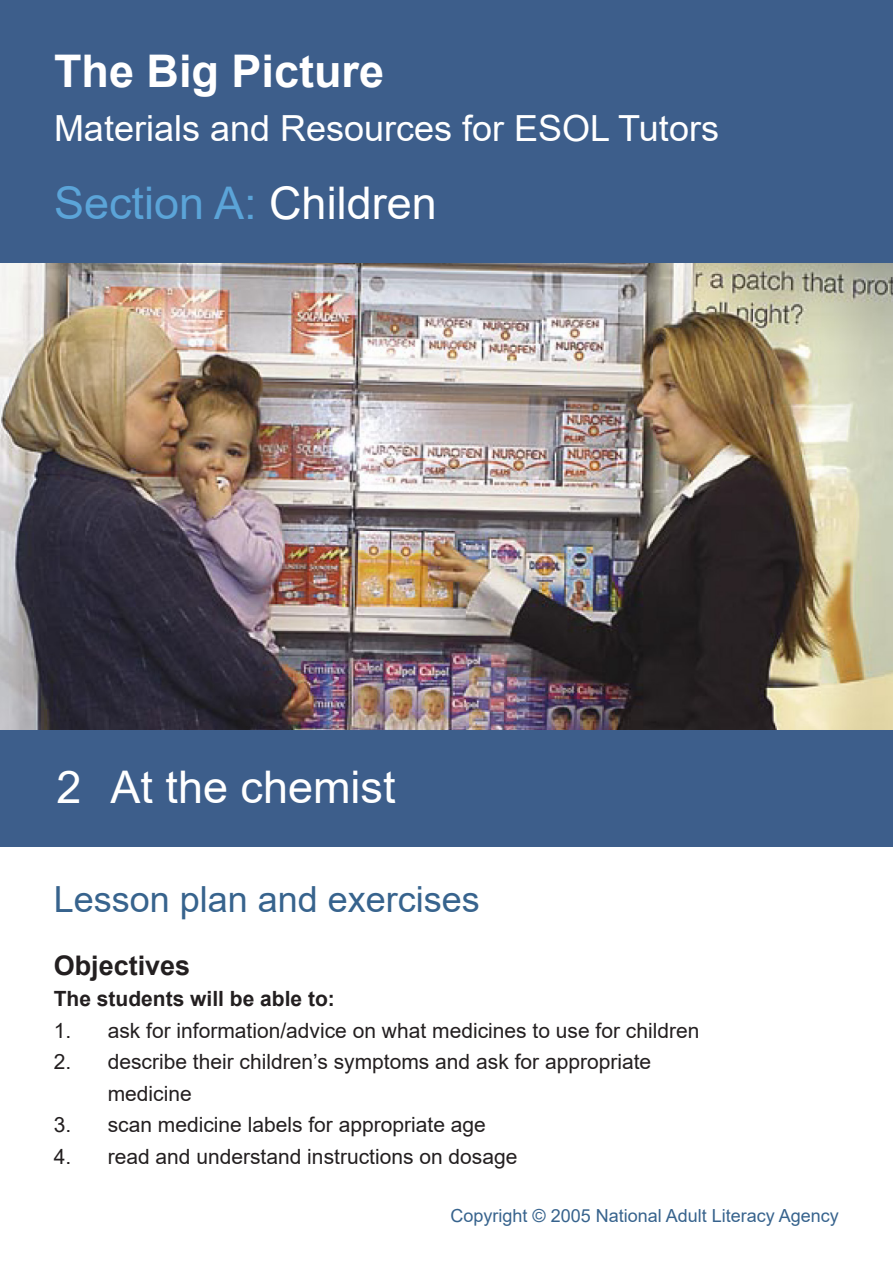
<style>
.page{position:relative;width:893px;height:1263px;background:#fff}
.page>*{position:absolute;margin:0;border:0;box-sizing:border-box;transform-origin:0 0}
.t1{font:45px "Arial";color:#5ba4d8}
.t2{font:45px "Arial";color:#fff}
.t3{font:700 45px "Arial";color:#fff}
.t4{font:36px "Arial";color:#fff}
.t5{font:36px "Arial";color:#37638d}
.t6{font:700 27px "Arial";color:#231f20}
.t7{font:21px "Arial";color:#231f20}
.t8{font:700 21px "Arial";color:#231f20}
.t9{font:18px "Arial";color:#37638d}
.s1{color:#fff}
</style>
<div class="page">
<div style="left:0;top:0;width:893px;height:264px;background:#3d5e8b"></div>
<img style="left:0;top:264px;width:893px;height:466px">
<div style="left:0;top:730px;width:893px;height:117px;background:#3d5e8b"></div>
<p class="t3" style="left:54px;top:39px;width:332px">The Big Picture</p>
<p class="t4" style="left:54px;top:103px;width:666px">Materials and Resources for ESOL Tutors</p>
<p class="t1" style="left:54px;top:172px;width:384px">Section A: <span class="s1">Children</span></p>
<p class="t2" style="left:56px;top:756px;width:341px">2 At the chemist</p>
<p class="t5" style="left:54px;top:874px;width:428px">Lesson plan and exercises</p>
<p class="t6" style="left:54px;top:946px;width:138px">Objectives</p>
<p class="t8" style="left:54px;top:984px;width:283px">The students will be able to:</p>
<p class="t7" style="left:54px;top:1016px;width:647px">1. ask for information/advice on what medicines to use for children</p>
<p class="t7" style="left:54px;top:1047px;width:599px">2. describe their children’s symptoms and ask for appropriate</p>
<p class="t7" style="left:108px;top:1079px;width:86px">medicine</p>
<p class="t7" style="left:54px;top:1110px;width:434px">3. scan medicine labels for appropriate age</p>
<p class="t7" style="left:54px;top:1142px;width:465px">4. read and understand instructions on dosage</p>
<p class="t9" style="left:450px;top:1203px;width:390px">Copyright © 2005 National Adult Literacy Agency</p>
</div>
